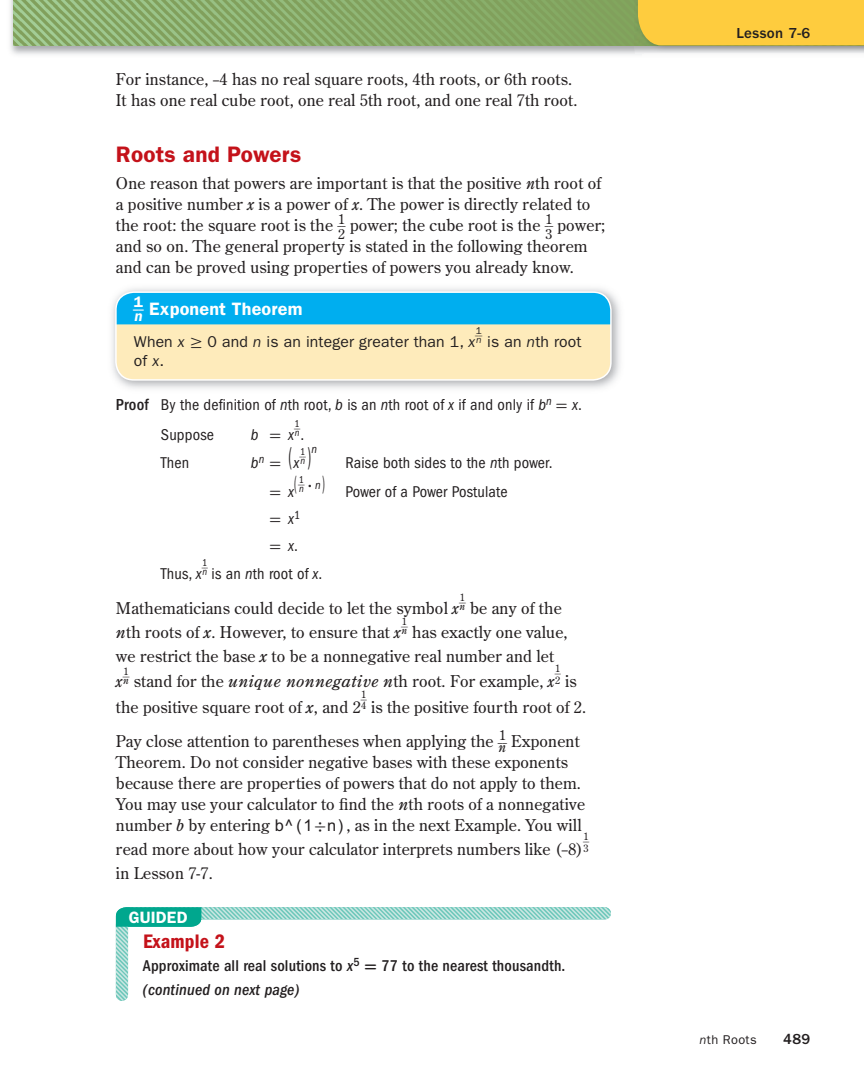
<style>
.page{position:relative;width:864px;height:1080px;background:#fff}
.page>*{position:absolute;margin:0;border:0;box-sizing:border-box;transform-origin:0 0}
.t1{font:condensed 26.85px "ITC Franklin Gothic Std";color:#231f20;scale:.45 1}
.t2{font:600 22.5px "ITC Franklin Gothic Std";letter-spacing:.01em;color:#c4121a}
.t3{font:condensed 21.3px/8.1px "ITC Franklin Gothic Std";color:#231f20;scale:.43 1}
.t4{font:21px "Uni Math";color:#fff;scale:.51 1}
.t5{font:20.25px "ITC Franklin Gothic Std Dm Cd";letter-spacing:.01em;color:#c4121a}
.t6{font:600 18px "ITC Franklin Gothic Std";letter-spacing:.01em;color:#fff}
.t7{font:600 16.5px "ITC Franklin Gothic Std";letter-spacing:.01em;color:#fff}
.t8{font:16.2px/21px "Century Old Style Std";letter-spacing:.01em;color:#231f20}
.t9{font:condensed 16.2px/30px "ITC Franklin Gothic Std";letter-spacing:.01em;color:#231f20}
.t10{font:500 condensed 16.2px "ITC Franklin Gothic Std";letter-spacing:.01em;color:#231f20}
.t11{font:italic 500 condensed 16.2px "ITC Franklin Gothic Std";letter-spacing:.01em;color:#231f20}
.t12{font:italic condensed 16.2px "ITC Franklin Gothic Std";color:#231f20}
.t13{font:16.2px/27px "Uni Math";color:#231f20}
.t14{font:15.75px "ITC Franklin Gothic Std";letter-spacing:.01em;color:#231f20}
.t15{font:500 15px "ITC Franklin Gothic Std";letter-spacing:.025em;color:#231f20}
.t16{font:13.8px "Century Old Style Std";color:#231f20}
.t17{font:12.75px "ITC Franklin Gothic Std";letter-spacing:.03em;color:#231f20}
.t18{font:italic condensed 12.15px "ITC Franklin Gothic Std";color:#231f20}
.t19{font:10.35px/8.1px "Uni Math";color:#231f20;scale:.61 1}
.t20{font:10.35px/10.4px "Uni Math";color:#231f20;scale:.6 1}
.t21{font:10.35px "Uni Math";color:#231f20;scale:.66 1}
.t22{font:10.05px "Uni Math";color:#231f20;scale:.7 1}
.s1{font-family:"Uni Math"}
.s2{font-style:italic}
.s3{font-family:"ITC Franklin Gothic Std";font-weight:600;font-size:15.3px}
.s4{font-family:"Uni Math";font-size:16.2px}
.s5{font-family:"ITC Franklin Gothic Std"}
.s6{font-weight:500;font-size:16.5px}
.s7{font-family:"Uni Math";font-stretch:normal}
.s8{font-family:"Uni Math";font-style:normal;font-stretch:normal}
.s9{font-family:"ITC Franklin Gothic Std";font-stretch:condensed}
.s10{font-family:"ITC Franklin Gothic Std";font-style:italic;font-stretch:condensed}
.s11{font-family:"ITC Franklin Gothic Std";font-stretch:condensed;font-size:16.2px}
.s12{font-family:"Uni Math";font-stretch:normal;font-size:10.35px}
.s13{font-size:10.35px}
.s14{font-style:italic;font-size:10.35px}
.s15{font-family:"Uni Math";font-stretch:normal;font-size:12.15px}
.s16{font-style:italic;font-size:12.15px}
.s17{font-family:"Century Old Style Std"}
.s18{font-family:"Arial Monospaced MT Std"}
.s19{font-family:"Uni Math";font-weight:700;font-stretch:normal}
</style>
<div class="page">
<img style="left:10px;top:0;width:633px;height:55px">
<img style="left:14px;top:0;width:621px;height:45px">
<img style="left:635px;top:45px;width:229px;height:8px">
<img style="left:112px;top:288px;width:508px;height:101px">
<div style="left:116px;top:293px;width:495px;height:87px;background:#feebbb;border-radius:18px"></div>
<div style="left:116px;top:292px;width:495px;height:32px;background:#00aeef"></div>
<div style="left:115px;top:291px;width:497px;height:90px;border:2px solid #fff;border-radius:18px"></div>
<svg style="left:116px;top:907px;width:495px;height:94px"></svg>
<svg style="left:116px;top:907px;width:85px;height:20px;background:#07a991"></svg>
<div style="left:638px;top:0;width:226px;height:45px;background:#fecc3e"></div>
<p class="t8" style="left:116px;top:69px;width:463px">For instance, <span class="s1">–</span> 4 has no real square roots, 4th roots, or 6th roots.<br>It has one real cube root, one real 5th root, and one real 7th root.</p>
<p class="t2" style="left:116px;top:147px;width:187px">Roots and Powers</p>
<p class="t8" style="left:116px;top:174px;width:491px">One reason that powers are important is that the positive <span class="s2">n</span>th root of a positive number <span class="s2">x</span> is a power of <span class="s2">x</span>. The power is directly related to the root: the square root is the <sup>__</sup><sup>1</sup> power; the cube root is the <sup>__</sup><sup>1</sup> power;</p>
<p class="t16" style="left:338px;top:228px;width:8px">2</p>
<p class="t16" style="left:546px;top:228px;width:8px">3</p>
<p class="t8" style="left:116px;top:237px;width:473px">and so on. The general property is stated in the following theorem and can be proved using properties of powers you already know.</p>
<p class="t4" style="left:133px;top:292px;width:22px">_ _<span class="s3">1</span></p>
<p class="t6" style="left:134px;top:303px;width:170px"><sub>n</sub> Exponent Theorem</p>
<p class="t14" style="left:134px;top:336px;width:449px">When <span class="s2">x</span> <span class="s4">≥</span> 0 and <span class="s2">n</span> is an integer greater than 1, <span class="s2">x</span><sup>n</sup> is an <span class="s2">n</span>th root</p>
<p class="t22" style="left:475px;top:328px;width:12px">_ _<span class="s5">1</span></p>
<p class="t14" style="left:134px;top:356px;width:32px">of <span class="s2">x</span>.</p>
<p class="t9" style="left:161px;top:391px;width:423px;text-indent:-45px"><span class="s6">Proof</span> By the definition of <span class="s2">n</span>th root, <span class="s2">b</span> is an <span class="s2">n</span>th root of <span class="s2">x</span> if and only if <span class="s2">b</span><sup>n</sup> <span class="s7">=</span> <span class="s2">x</span>.<br>Suppose</p>
<p class="t12" style="left:251px;top:429px;width:45px">b <span class="s8">=</span>x</p>
<p class="t19" style="left:294px;top:421px;width:18px">_ _<span class="s9">1 </span><span class="s10">n</span><span class="s11">.</span></p>
<p class="t9" style="left:161px;top:449px;width:30px">Then</p>
<p class="t12" style="left:251px;top:457px;width:50px">b<sup>n</sup><span class="s8">=</span><sup>(</sup>x</p>
<p class="t19" style="left:300px;top:450px;width:12px">_ _<span class="s9">1 </span><span class="s10">n</span></p>
<p class="t1" style="left:308px;top:447px;width:10px">)</p>
<p class="t18" style="left:311px;top:444px;width:7px">n</p>
<p class="t9" style="left:345px;top:449px;width:209px">Raise both sides to the <span class="s2">n</span>th power.</p>
<p class="t3" style="left:299px;top:475px;width:62px;text-indent:-30px"><sub>=</sub> <sub>x</sub> ( <span class="s12">__</span><span class="s13">1 </span><span class="s14">n</span><span class="s15">·</span><span class="s16">n</span> )</p>
<p class="t9" style="left:345px;top:478px;width:164px">Power of a Power Postulate</p>
<p class="t13" style="left:269px;top:506px;width:33px">= <span class="s10">x</span><sup>1 </sup>= <span class="s10">x</span><span class="s9">.</span></p>
<p class="t9" style="left:161px;top:560px;width:163px">Thus, <span class="s2">x</span><sup>n</sup> is an <span class="s2">n</span>th root of <span class="s2">x</span>.</p>
<p class="t19" style="left:202px;top:561px;width:12px">_ _<span class="s9">1</span></p>
<p class="t8" style="left:116px;top:599px;width:447px">Mathematicians could decide to let the symbol <span class="s2">x</span><sup>n</sup> be any of the</p>
<p class="t21" style="left:459px;top:594px;width:12px">_ _<span class="s17">1</span></p>
<p class="t8" style="left:116px;top:623px;width:453px"><span class="s2">n</span>th roots of <span class="s2">x</span>. However, to ensure that <span class="s2">x</span><sup>n</sup> has exactly one value,</p>
<p class="t21" style="left:401px;top:618px;width:12px">_ _<span class="s17">1</span></p>
<p class="t8" style="left:116px;top:644px;width:462px;line-height:25.5px">we restrict the base <span class="s2">x</span> to be a nonnegative real number and let<br><span class="s2">x</span><sup>n</sup> stand for the <span class="s2">unique nonnegative n</span>th root. For example, <span class="s2">x</span><sup>2</sup> is</p>
<p class="t21" style="left:123px;top:668px;width:12px">_ _<span class="s17">1</span></p>
<p class="t20" style="left:555px;top:666px;width:12px">_ _<span class="s17">1</span></p>
<p class="t8" style="left:116px;top:698px;width:472px">the positive square root of <span class="s2">x</span>, and 2<sup>4</sup> is the positive fourth root of 2.</p>
<p class="t20" style="left:361px;top:691px;width:12px">_ _<span class="s17">1</span></p>
<p class="t8" style="left:116px;top:732px;width:393px">Pay close attention to parentheses when applying the <sup>__</sup><sup>1</sup></p>
<p class="t8" style="left:116px;top:732px;width:471px;text-indent:383px"><sub>n</sub> Exponent Theorem. Do not consider negative bases with these exponents because there are properties of powers that do not apply to them.<br>You may use your calculator to find the <span class="s2">n</span>th roots of a nonnegative number <span class="s2">b</span> by entering <span class="s18">b^(1</span><span class="s1">÷</span><span class="s18">n)</span>, as in the next Example. You will</p>
<p class="t8" style="left:116px;top:840px;width:468px">read more about how your calculator interprets numbers like (<span class="s1">–</span> 8)</p>
<p class="t20" style="left:583px;top:834px;width:12px">_ _<span class="s17">1<br>3</span></p>
<p class="t8" style="left:116px;top:864px;width:99px">in Lesson 7-7.</p>
<p class="t7" style="left:129px;top:911px;width:60px">GUIDED</p>
<p class="t5" style="left:143px;top:935px;width:83px">Example 2</p>
<p class="t10" style="left:143px;top:960px;width:424px">Approximate all real solutions to <span class="s2">x</span><sup>5</sup> <span class="s19">=</span> 77 to the nearest thousandth.</p>
<p class="t11" style="left:143px;top:983px;width:158px">(continued on next page)</p>
<p class="t15" style="left:736px;top:28px;width:76px">Lesson 7-6</p>
<p class="t17" style="left:700px;top:1036px;width:59px"><span class="s2">n</span>th Roots</p>
<p class="t15" style="left:783px;top:1034px;width:29px">489</p>
</div>
